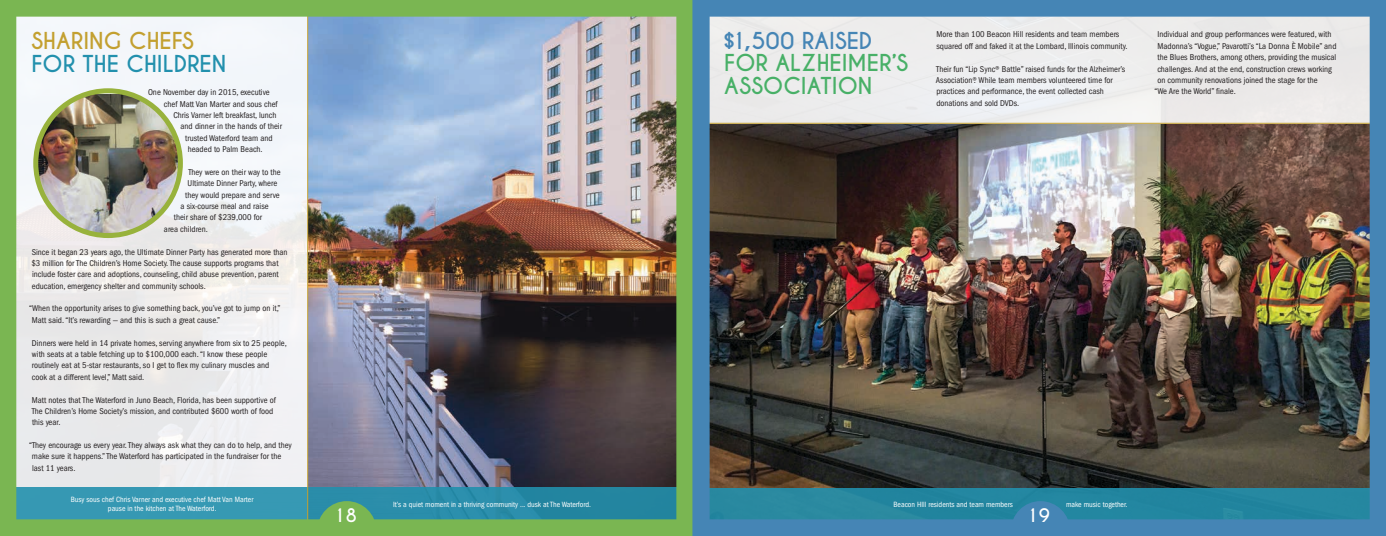
<style>
.page{position:relative;width:1386px;height:536px;background:#fff}
.page>*{position:absolute;margin:0;border:0;box-sizing:border-box;transform-origin:0 0}
.t1{font:700 21.88px "Caviar Dreams";color:#48b067}
.t2{font:700 21.88px "Caviar Dreams";color:#2290ad}
.t3{font:700 21.88px "Caviar Dreams";color:#4585b5}
.t4{font:700 21.88px "Caviar Dreams";color:#c3a030}
.t5{font:700 17.5px "Caviar Dreams";color:#fff}
.t6{font:condensed 8.75px/11.4px "ITC Franklin Gothic Std";color:#231f20}
.t7{font:condensed 7.88px/8.8px "ITC Franklin Gothic Std";color:#fff;text-align:center}
</style>
<div class="page">
<img style="left:0;top:0;width:692px;height:536px">
<img style="left:692px;top:0;width:694px;height:536px">
<svg style="left:1011px;top:501px;width:59px;height:35px;background:#3e85b1"></svg>
<svg style="left:317px;top:501px;width:59px;height:35px;background:#6bae61"></svg>
<h1 class="t4" style="left:32px;top:28px;width:164px">SHARING CHEFS</h1>
<h1 class="t2" style="left:32px;top:51px;width:196px">FOR THE CHILDREN</h1>
<p class="t6" style="left:148px;top:87px;width:123px">One November day in 2015, executive</p>
<p class="t6" style="left:164px;top:98px;width:115px">chef Matt Van Marter and sous chef</p>
<p class="t6" style="left:173px;top:109px;width:105px">Chris Varner left breakfast, lunch</p>
<p class="t6" style="left:181px;top:121px;width:103px">and dinner in the hands of their</p>
<p class="t6" style="left:185px;top:132px;width:89px">trusted Waterford team and</p>
<p class="t6" style="left:188px;top:143px;width:77px">headed to Palm Beach.</p>
<p class="t6" style="left:188px;top:166px;width:94px">They were on their way to the</p>
<p class="t6" style="left:188px;top:178px;width:91px">Ultimate Dinner Party, where</p>
<p class="t6" style="left:185px;top:189px;width:96px">they would prepare and serve</p>
<p class="t6" style="left:181px;top:200px;width:90px">a six-course meal and raise</p>
<p class="t6" style="left:174px;top:212px;width:90px">their share of $239,000 for</p>
<p class="t6" style="left:164px;top:223px;width:45px">area children.</p>
<p class="t6" style="left:31px;top:246px;width:258px">Since it began 23 years ago, the Ultimate Dinner Party has generated more than $3 million for The Children’s Home Society. The cause supports programs that include foster care and adoptions, counseling, child abuse prevention, parent education, emergency shelter and community schools.</p>
<p class="t6" style="left:32px;top:303px;width:250px;text-indent:-3px">“When the opportunity arises to give something back, you’ve got to jump on it,”<br>Matt said. “It’s rewarding — and this is such a great cause.”</p>
<p class="t6" style="left:32px;top:337px;width:256px">Dinners were held in 14 private homes, serving anywhere from six to 25 people, with seats at a table fetching up to $100,000 each. “I know these people routinely eat at 5-star restaurants, so I get to flex my culinary muscles and<br>cook at a different level,” Matt said.</p>
<p class="t6" style="left:32px;top:394px;width:246px">Matt notes that The Waterford in Juno Beach, Florida, has been supportive of<br>The Children’s Home Society’s mission, and contributed $600 worth of food this year.</p>
<p class="t6" style="left:32px;top:439px;width:261px;text-indent:-3px">“They encourage us every year. They always ask what they can do to help, and they make sure it happens.” The Waterford has participated in the fundraiser for the last 11 years.</p>
<p class="t7" style="left:71px;top:495px;width:184px">Busy sous chef Chris Varner and executive chef Matt Van Marter pause in the kitchen at The Waterford.</p>
<h1 class="t3" style="left:724px;top:27px;width:149px">$1,500 RAISED</h1>
<h1 class="t1" style="left:724px;top:50px;width:185px">FOR ALZHEIMER’S</h1>
<h1 class="t1" style="left:724px;top:73px;width:150px">ASSOCIATION</h1>
<p class="t6" style="left:936px;top:29px;width:193px">More than 100 Beacon Hill residents and team members squared off and faked it at the Lombard, Illinois community.</p>
<p class="t6" style="left:936px;top:63px;width:191px">Their fun “Lip Sync® Battle” raised funds for the Alzheimer’s Association®. While team members volunteered time for practices and performance, the event collected cash donations and sold DVDs.</p>
<p class="t6" style="left:1157px;top:29px;width:176px">Individual and group performances were featured, with</p>
<p class="t6" style="left:1158px;top:40px;width:181px">Madonna’s “Vogue,” Pavarotti’s “La Donna È Mobile” and</p>
<p class="t6" style="left:1158px;top:52px;width:180px">the Blues Brothers, among others, providing the musical</p>
<p class="t6" style="left:1157px;top:63px;width:176px">challenges. And at the end, construction crews working</p>
<p class="t6" style="left:1157px;top:74px;width:162px">on community renovations joined the stage for the</p>
<p class="t6" style="left:1155px;top:86px;width:83px">“We Are the World” finale.</p>
<p class="t7" style="left:393px;top:499px;width:199px">It’s a quiet moment in a thriving community ... dusk at The Waterford.</p>
<p class="t7" style="left:893px;top:499px;width:121px">Beacon HIll residents and team members</p>
<p class="t7" style="left:1066px;top:499px;width:63px">make music together.</p>
<h2 class="t5" style="left:334px;top:505px;width:25px">18</h2>
<h2 class="t5" style="left:1027px;top:505px;width:25px">19</h2>
</div>
